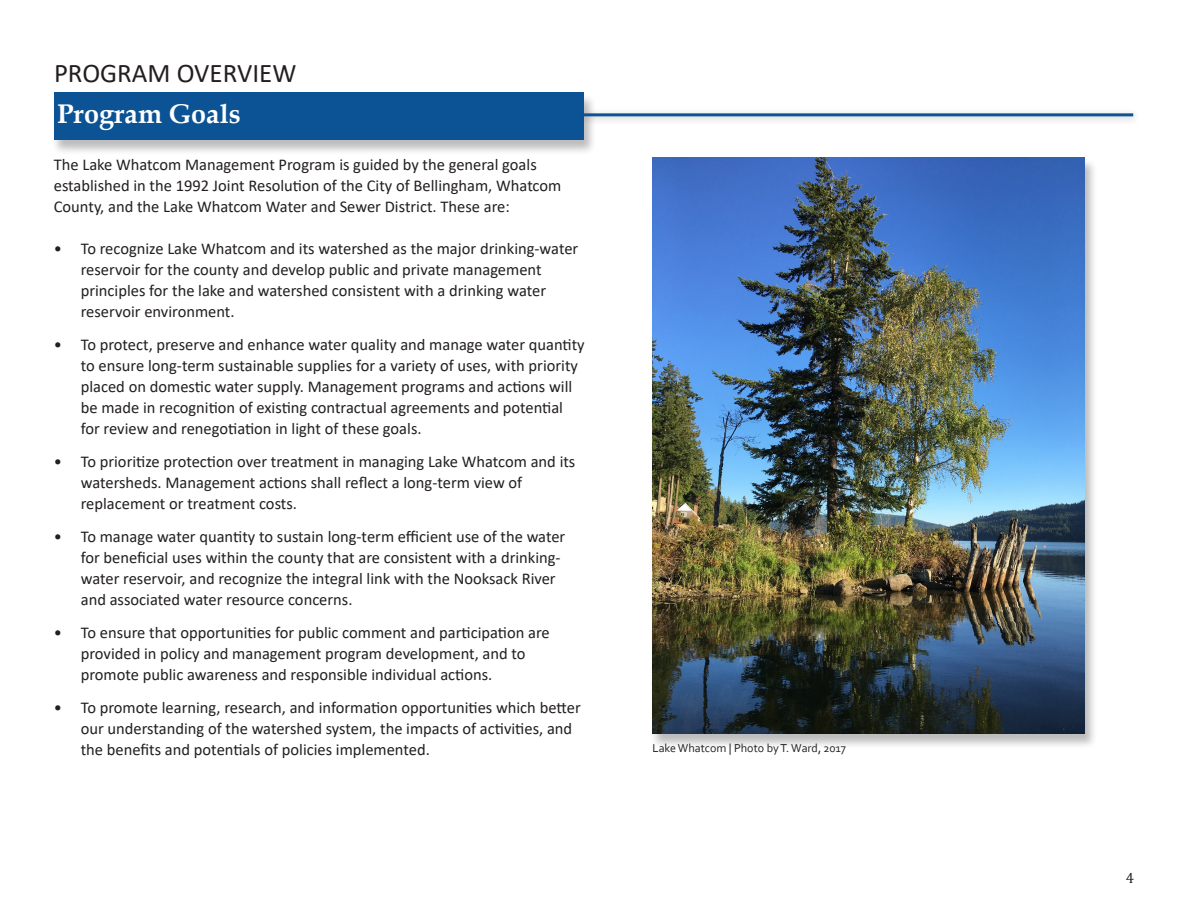
<style>
.page{position:relative;width:1188px;height:918px;background:#fff}
.page>*{position:absolute;margin:0;border:0;box-sizing:border-box;transform-origin:0 0}
.t1{font:27px "Calibri";color:#231f20}
.t2{font:700 27px "Book Antiqua";color:#fff}
.t3{font:16.5px/21px "Calibri";color:#231f20}
.t4{font:15px "Cambria";color:#231f20}
.t5{font:12px "Corbel";color:#231f20}
</style>
<div class="page">
<div style="left:52px;top:93px;width:545px;height:63px;background:#231f20;opacity:.3"></div>
<div style="left:54px;top:93px;width:530px;height:47px;background:#0b5395"></div>
<div style="left:577px;top:107px;width:565px;height:19px;background:#231f20;opacity:.3"></div>
<hr style="left:584px;top:113px;width:549px;height:3px;background:#0b5395">
<div style="left:650px;top:158px;width:448px;height:591px;background:#231f20;opacity:.3"></div>
<img style="left:652px;top:157px;width:432px;height:576px">
<p class="t1" style="left:54px;top:54px;width:244px">PROGRAM OVERVIEW</p>
<p class="t2" style="left:57px;top:95px;width:185px">Program Goals</p>
<p class="t3" style="left:54px;top:153px;width:484px">The Lake Whatcom Management Program is guided by the general goals</p>
<p class="t3" style="left:54px;top:174px;width:509px">established in the 1992 Joint Resolution of the City of Bellingham, Whatcom<br>County, and the Lake Whatcom Water and Sewer District. These are:</p>
<p class="t3" style="left:54px;top:237px;width:526px;text-align:center">• To recognize Lake Whatcom and its watershed as the major drinking-water reservoir for the county and develop public and private management</p>
<p class="t3" style="left:81px;top:279px;width:467px">principles for the lake and watershed consistent with a drinking water</p>
<p class="t3" style="left:81px;top:300px;width:155px">reservoir environment.</p>
<p class="t3" style="left:81px;top:333px;width:505px;text-indent:-27px">• To protect, preserve and enhance water quality and manage water quantity to ensure long-term sustainable supplies for a variety of uses, with priority placed on domestic water supply. Management programs and actions will be made in recognition of existing contractual agreements and potential for review and renegotiation in light of these goals.</p>
<p class="t3" style="left:81px;top:450px;width:496px;text-indent:-27px">• To prioritize protection over treatment in managing Lake Whatcom and its watersheds. Management actions shall reflect a long-term view of</p>
<p class="t3" style="left:81px;top:492px;width:218px">replacement or treatment costs.</p>
<p class="t3" style="left:54px;top:525px;width:513px;text-align:right">• To manage water quantity to sustain long-term efficient use of the water for beneficial uses within the county that are consistent with a drinking-</p>
<p class="t3" style="left:81px;top:567px;width:476px">water reservoir, and recognize the integral link with the Nooksack River</p>
<p class="t3" style="left:81px;top:588px;width:273px">and associated water resource concerns.</p>
<p class="t3" style="left:54px;top:621px;width:498px">• To ensure that opportunities for public comment and participation are</p>
<p class="t3" style="left:81px;top:642px;width:446px">provided in policy and management program development, and to</p>
<p class="t3" style="left:81px;top:663px;width:413px">promote public awareness and responsible individual actions.</p>
<p class="t3" style="left:81px;top:696px;width:502px;text-indent:-27px">• To promote learning, research, and information opportunities which better our understanding of the watershed system, the impacts of activities, and the benefits and potentials of policies implemented.</p>
<p class="t5" style="left:652px;top:740px;width:195px">Lake Whatcom | Photo by T. Ward, 2017</p>
<p class="t4" style="left:1126px;top:869px;width:10px">4</p>
</div>
